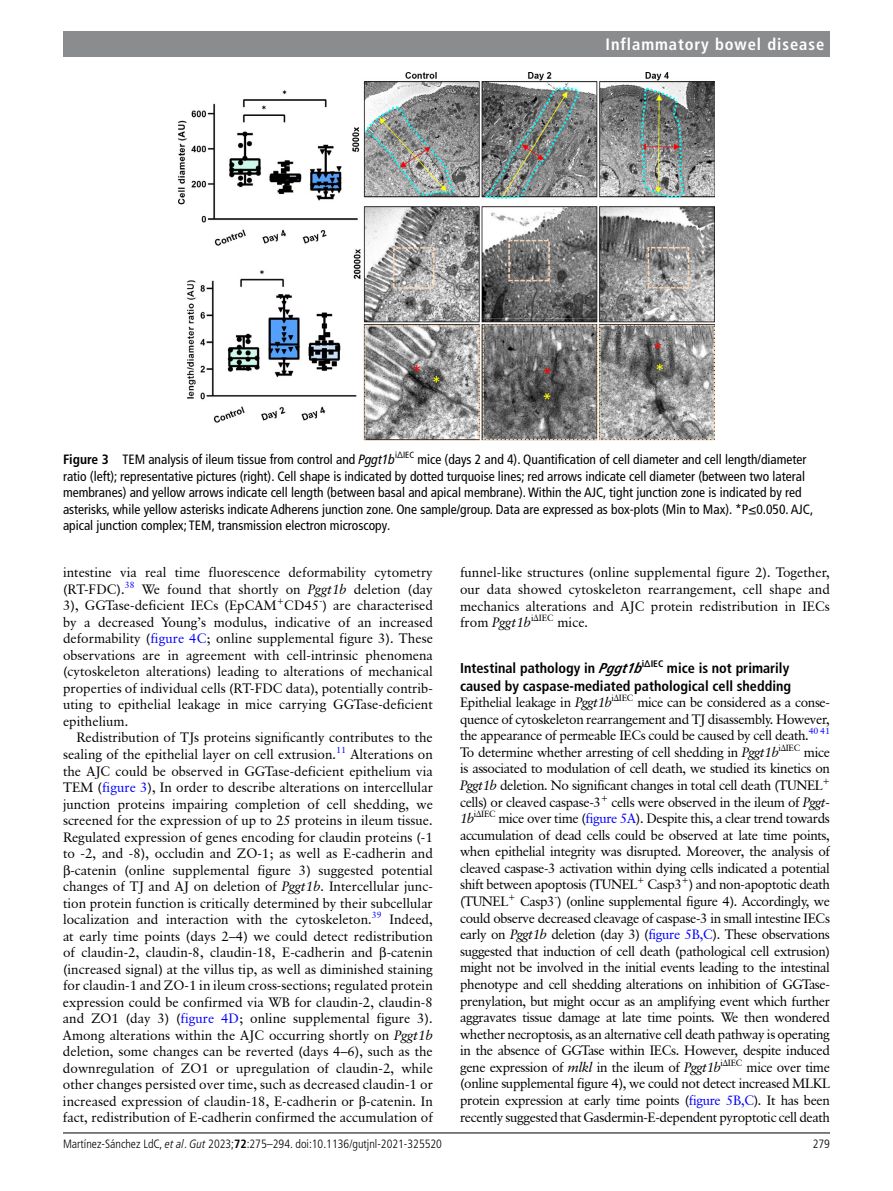
<style>
.page{position:relative;width:893px;height:1191px;background:#fff}
.page>*{position:absolute;margin:0;border:0;box-sizing:border-box;transform-origin:0 0}
.t1{font:700 condensed 16.5px "Frutiger LT Pro";letter-spacing:.055em;color:#fff}
.t2{font:700 condensed 14.25px/17.2px "Frutiger LT Pro";color:#000}
.t3{font:13.5px/16.5px "Classical Garamond BT";color:#000;text-align:justify}
.t4{font:condensed 13.5px/16.5px "Frutiger LT Pro";color:#000}
.t5{font:13.5px/16.6px "Classical Garamond BT";letter-spacing:-.025em;color:#000}
.t6{font:300 condensed 12px "Frutiger LT Pro";color:#000}
.t7{font:9px "Classical Garamond BT";letter-spacing:-.025em;color:#000}
.t8{font:9px "Classical Garamond BT";color:#00f}
.s1{font-weight:700}
.s2{font-style:italic}
.s3{color:#00f}
.s4{font-size:13.5px}
</style>
<div class="page">
<hr style="left:63px;top:1132px;width:767px;height:1px;background:#000">
<div style="left:63px;top:31px;width:767px;height:25px;background:#8a8c8e"></div>
<img style="left:178px;top:72px;width:537px;height:368px">
<p class="t1" style="left:605px;top:34px;width:220px">Inflammatory bowel disease</p>
<p class="t4" style="left:63px;top:451px;width:752px"><span class="s1">Figure 3</span> TEM analysis of ileum tissue from control and <span class="s2">Pggt1b</span><sup>iΔIEC</sup> mice (days 2 and 4). Quantification of cell diameter and cell length/diameter ratio (left); representative pictures (right). Cell shape is indicated by dotted turquoise lines; red arrows indicate cell diameter (between two lateral membranes) and yellow arrows indicate cell length (between basal and apical membrane). Within the AJC, tight junction zone is indicated by red asterisks, while yellow asterisks indicate Adherens junction zone. One sample/group. Data are expressed as box-plots (Min to Max). *P≤0.050. AJC, apical junction complex; TEM, transmission electron microscopy.</p>
<p class="t3" style="left:63px;top:564px;width:371px">intestine via real time fluorescence deformability cytometry (RT-FDC).<sup>38</sup> We found that shortly on <span class="s2">Pggt1b</span> deletion (day 3), GGTase-deficient IECs (EpCAM<sup>+</sup>CD45<sup>-</sup>) are characterised by a decreased Young’s modulus, indicative of an increased deformability (<span class="s3">figure 4C</span>; online supplemental figure 3). These observations are in agreement with cell-intrinsic phenomena (cytoskeleton alterations) leading to alterations of mechanical properties of individual cells (RT-FDC data), potentially contrib&shy;uting to epithelial leakage in mice carrying GGTase-deficient epithelium.</p>
<p class="t3" style="left:63px;top:729px;width:371px;text-align:right">Redistribution of TJs proteins significantly contributes to the sealing of the epithelial layer on cell extrusion.<sup>11</sup> Alterations on the AJC could be observed in GGTase-deficient epithelium via TEM (<span class="s3">figure 3</span>), In order to describe alterations on intercellular junction proteins impairing completion of cell shedding, we screened for the expression of up to 25 proteins in ileum tissue.<br>Regulated expression of genes encoding for claudin proteins (-1 to -2, and -8), occludin and ZO-1; as well as E-cadherin and -catenin (online supplemental figure 3) suggested potential changes of TJ and AJ on deletion of <span class="s2">Pggt1b</span>. Intercellular junc&shy;tion protein function is critically determined by their subcellular localization and interaction with the cytoskeleton.<sup>39</sup> Indeed, at early time points (days 2–4) we could detect redistribution of claudin-2, claudin-8, claudin-18, E-cadherin and -catenin (increased signal) at the villus tip, as well as diminished staining for claudin-1 and ZO-1 in ileum cross-sections; regulated protein expression could be confirmed via WB for claudin-2, claudin-8 and ZO1 (day 3) (<span class="s3">figure 4D</span>; online supplemental figure 3).<br>Among alterations within the AJC occurring shortly on <span class="s2">Pggt1b </span>deletion, some changes can be reverted (days 4–6), such as the downregulation of ZO1 or upregulation of claudin-2, while other changes persisted over time, such as decreased claudin-1 or increased expression of claudin-18, E-cadherin or -catenin. In fact, redistribution of E-cadherin confirmed the accumulation of</p>
<p class="t3" style="left:460px;top:564px;width:371px">funnel-like structures (online supplemental figure 2). Together, our data showed cytoskeleton rearrangement, cell shape and mechanics alterations and AJC protein redistribution in IECs from <span class="s2">Pggt1b</span><sup>iΔIEC</sup> mice.</p>
<p class="t2" style="left:460px;top:659px;width:333px">Intestinal pathology in <span class="s2">Pggt1b</span><sup>iΔIEC</sup> mice is not primarily caused by caspase-mediated pathological cell shedding</p>
<p class="t5" style="left:460px;top:694px;width:153px">Epithelial leakage in <span class="s2">Pggt1b</span></p>
<p class="t7" style="left:612px;top:692px;width:23px">iΔIEC</p>
<p class="t3" style="left:460px;top:694px;width:371px;text-indent:177px">mice can be considered as a conse&shy;quence of cytoskeleton rearrangement and TJ disassembly. However, the appearance of permeable IECs could be caused by cell death.</p>
<p class="t8" style="left:809px;top:725px;width:23px">40 41</p>
<p class="t5" style="left:460px;top:743px;width:320px">To determine whether arresting of cell shedding in <span class="s2">Pggt1b</span></p>
<p class="t7" style="left:778px;top:742px;width:53px">iΔIEC <span class="s4">mice</span></p>
<p class="t5" style="left:460px;top:760px;width:371px">is associated to modulation of cell death, we studied its kinetics on<br><span class="s2">Pggt1b</span> deletion. No significant changes in total cell death (TUNEL</p>
<p class="t7" style="left:822px;top:775px;width:9px">+</p>
<p class="t5" style="left:460px;top:793px;width:371px">cells) or cleaved caspase-3<sup>+</sup> cells were observed in the ileum of <span class="s2">Pggt-<br>1b</span></p>
<p class="t7" style="left:474px;top:808px;width:23px">iΔIEC</p>
<p class="t3" style="left:460px;top:810px;width:371px;text-indent:38px">mice over time (<span class="s3">figure 5A</span>). Despite this, a clear trend towards accumulation of dead cells could be observed at late time points, when epithelial integrity was disrupted. Moreover, the analysis of cleaved caspase-3 activation within dying cells indicated a potential shift between apoptosis (TUNEL</p>
<p class="t7" style="left:637px;top:874px;width:9px">+</p>
<p class="t3" style="left:647px;top:876px;width:36px">Casp3</p>
<p class="t7" style="left:682px;top:874px;width:9px">+</p>
<p class="t5" style="left:689px;top:876px;width:143px">) and non-apoptotic death</p>
<p class="t3" style="left:460px;top:893px;width:50px">(TUNEL</p>
<p class="t7" style="left:508px;top:891px;width:9px">+</p>
<p class="t5" style="left:520px;top:892px;width:311px">Casp3 ) (online supplemental figure 4). Accordingly, we</p>
<p class="t7" style="left:554px;top:891px;width:4px">-</p>
<p class="t3" style="left:460px;top:909px;width:371px">could observe decreased cleavage of caspase-3 in small intestine IECs early on <span class="s2">Pggt1b</span> deletion (day 3) (<span class="s3">figure 5B,C</span>). These observations suggested that induction of cell death (pathological cell extrusion) might not be involved in the initial events leading to the intestinal phenotype and cell shedding alterations on inhibition of GGTase&shy;prenylation, but might occur as an amplifying event which further aggravates tissue damage at late time points. We then wondered whether necroptosis, as an alternative cell death pathway is operating in the absence of GGTase within IECs. However, despite induced gene expression of <span class="s2">mlkl</span> in the ileum of <span class="s2">Pggt1b</span><sup>iΔIEC</sup> mice over time (online supplemental figure 4), we could not detect increased MLKL protein expression at early time points (<span class="s3">figure 5B,C</span>). It has been recently suggested that Gasdermin-E-dependent pyroptotic cell death</p>
<p class="t6" style="left:63px;top:1136px;width:381px">Martínez-Sánchez LdC, <span class="s2">et al</span>. <span class="s2">Gut</span> 2023;<span class="s1">72</span>:275–294. doi:10.1136/gutjnl-2021-325520</p>
<p class="t6" style="left:813px;top:1136px;width:19px">279</p>
</div>
